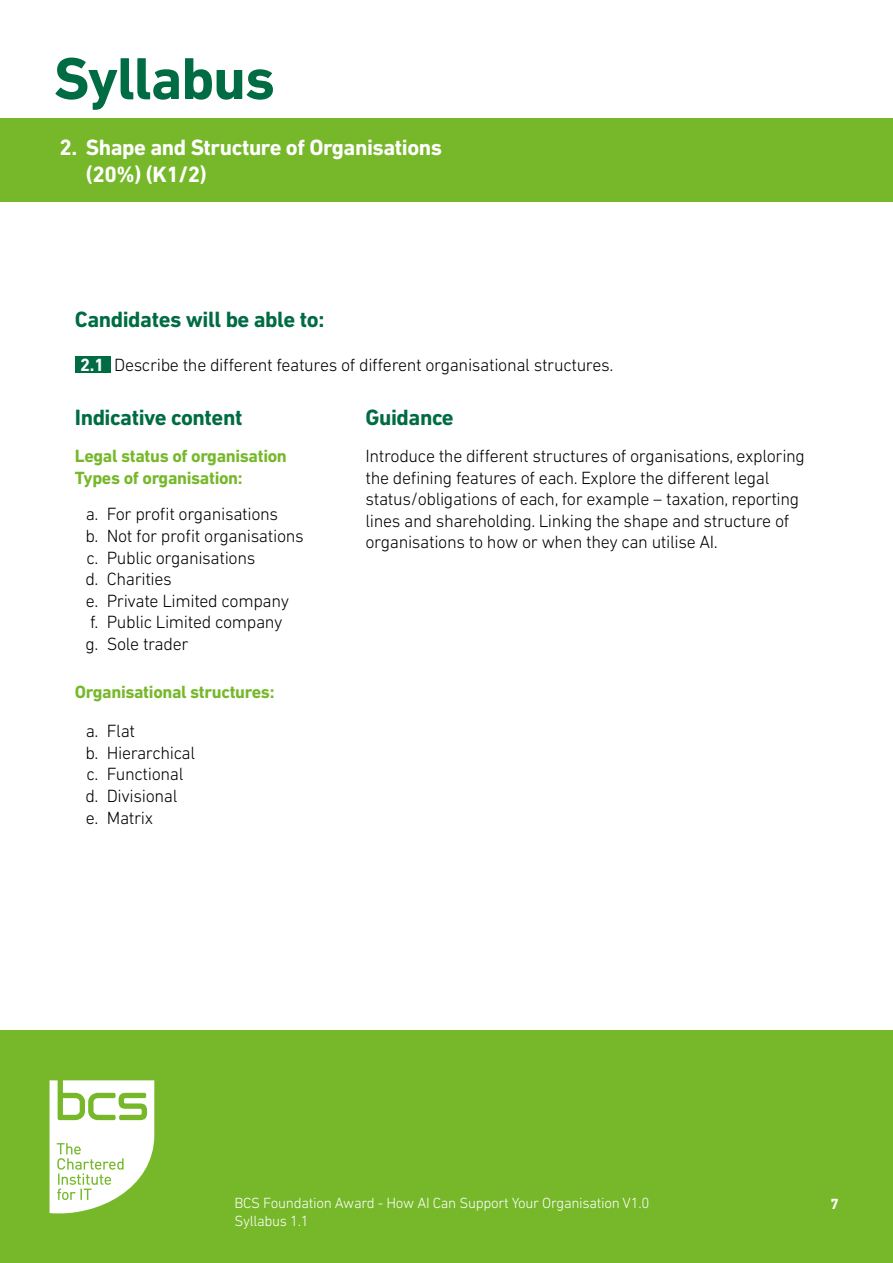
<style>
.page{position:relative;width:893px;height:1263px;background:#fff}
.page>*{position:absolute;margin:0;border:0;box-sizing:border-box;transform-origin:0 0}
.t1{font:700 60px "DIN Next LT Pro";letter-spacing:-.02em;color:#006c43}
.t2{font:700 22.5px "DIN Next LT Pro";letter-spacing:-.02em;color:#006c43}
.t3{font:700 22.5px/27px "DIN Next LT Pro";letter-spacing:-.02em;color:#fff}
.t4{font:300 18px/21.6px "DIN Next LT Pro";letter-spacing:-.02em;color:#000}
.t5{font:700 18px/21.6px "DIN Next LT Pro";letter-spacing:-.02em;color:#76b82a}
.t6{font:300 15px/18px "DIN Next LT Pro";letter-spacing:-.02em;color:#fff}
.t7{font:700 15px "DIN Next LT Pro";color:#fff}
.s1{font-weight:700;color:#fff}
</style>
<div class="page">
<div style="left:0;top:1031px;width:893px;height:232px;background:#76b82a"></div>
<svg style="left:50px;top:1080px;width:104px;height:133px"></svg>
<div style="left:0;top:118px;width:893px;height:84px;background:#76b82a"></div>
<div style="left:75px;top:356px;width:35px;height:17px;background:#006c43"></div>
<h1 class="t1" style="left:54px;top:44px;width:223px">Syllabus</h1>
<p class="t3" style="left:86px;top:134px;width:358px;text-indent:-26px">2. Shape and Structure of Organisations (20%) (K1/2)</p>
<p class="t2" style="left:75px;top:306px;width:251px">Candidates will be able to:</p>
<p class="t4" style="left:80px;top:354px;width:535px"><span class="s1">2.1</span> Describe the different features of different organisational structures.</p>
<p class="t2" style="left:75px;top:404px;width:169px">Indicative content</p>
<p class="t2" style="left:365px;top:404px;width:90px">Guidance</p>
<p class="t5" style="left:75px;top:445px;width:214px">Legal status of organisation<br>Types of organisation:</p>
<p class="t4" style="left:85px;top:503px;width:15px;text-align:justify">a. b. c. d. e. f. g.</p>
<p class="t4" style="left:107px;top:503px;width:199px">For profit organisations<br>Not for profit organisations<br>Public organisations<br>Charities<br>Private Limited company<br>Public Limited company<br>Sole trader</p>
<p class="t5" style="left:75px;top:681px;width:201px">Organisational structures:</p>
<p class="t4" style="left:85px;top:720px;width:15px;text-align:justify">a. b. c. d. e.</p>
<p class="t4" style="left:107px;top:720px;width:90px">Flat<br>Hierarchical<br>Functional<br>Divisional<br>Matrix</p>
<p class="t4" style="left:365px;top:445px;width:441px">Introduce the different structures of organisations, exploring the defining features of each. Explore the different legal status/obligations of each, for example – taxation, reporting lines and shareholding. Linking the shape and structure of organisations to how or when they can utilise AI.</p>
<p class="t6" style="left:235px;top:1194px;width:416px">BCS Foundation Award - How AI Can Support Your Organisation V1.0<br>Syllabus 1.1</p>
<p class="t7" style="left:831px;top:1195px;width:10px">7</p>
</div>
